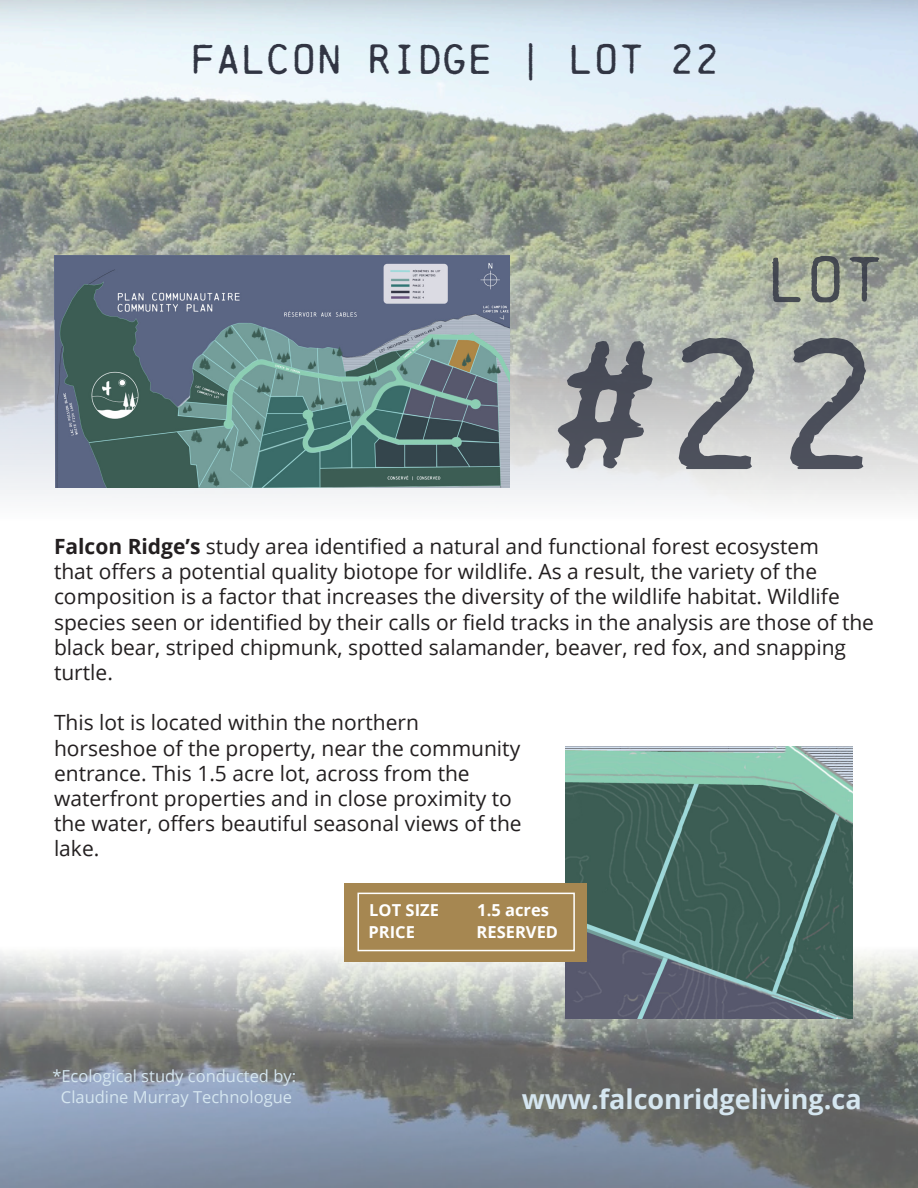
<style>
.page{position:relative;width:918px;height:1188px;background:#fff}
.page>*{position:absolute;margin:0;border:0;box-sizing:border-box;transform-origin:0 0}
.t1{font:172.5px "Chainprinter";color:#323644}
.t2{font:60px "Chainprinter";color:#323644}
.t3{font:39px "Chainprinter";color:#313543}
.t4{font:700 27px "Open Sans";color:#d5e6f0}
.Body_copy{font:21px/25.2px "Open Sans";color:#231f20}
.t5{font:16.5px/21px "Open Sans";color:#d5e6f0;text-align:center}
.t6{font:700 16.5px "Open Sans";color:#fff}
.s1{font-weight:700}
</style>
<div class="page">
<img style="left:0;top:0;width:918px;height:502px">
<img style="left:0;top:951px;width:918px;height:237px">
<img style="left:566px;top:925px;width:287px;height:94px">
<img style="left:54px;top:255px;width:456px;height:232px">
<svg style="left:565px;top:746px;width:288px;height:179px;background:#547a6f"></svg>
<div style="left:344px;top:883px;width:243px;height:78px;background:#a68751"></div>
<div style="left:357px;top:893px;width:218px;height:58px;border:2px solid #fff"></div>
<p class="t3" style="left:191px;top:36px;width:531px">FALCON RIDGE | LOT 22</p>
<h2 class="t2" style="left:767px;top:243px;width:118px">LOT</h2>
<h1 class="t1" style="left:549px;top:300px;width:336px">#22</h1>
<p class="Body_copy" style="left:54px;top:533px;width:822px"><span class="s1">Falcon Ridge’s</span> study area identified a natural and functional forest ecosystem<br>that offers a potential quality biotope for wildlife. As a result, the variety of the composition is a factor that increases the diversity of the wildlife habitat. Wildlife species seen or identified by their calls or field tracks in the analysis are those of the black bear, striped chipmunk, spotted salamander, beaver, red fox, and snapping turtle.</p>
<p class="Body_copy" style="left:54px;top:710px;width:469px">This lot is located within the northern horseshoe of the property, near the community entrance. This 1.5 acre lot, across from the waterfront properties and in close proximity to the water, offers beautiful seasonal views of the lake.</p>
<p class="t5" style="left:52px;top:1065px;width:245px">*Ecological study conducted by:<br>Claudine Murray Technologue</p>
<p class="t6" style="left:369px;top:899px;width:71px">LOT SIZE</p>
<p class="t6" style="left:477px;top:899px;width:73px">1.5 acres</p>
<p class="t6" style="left:369px;top:920px;width:48px">PRICE</p>
<p class="t6" style="left:477px;top:920px;width:83px">RESERVED</p>
<p class="t4" style="left:522px;top:1080px;width:342px">www.falconridgeliving.ca</p>
</div>
